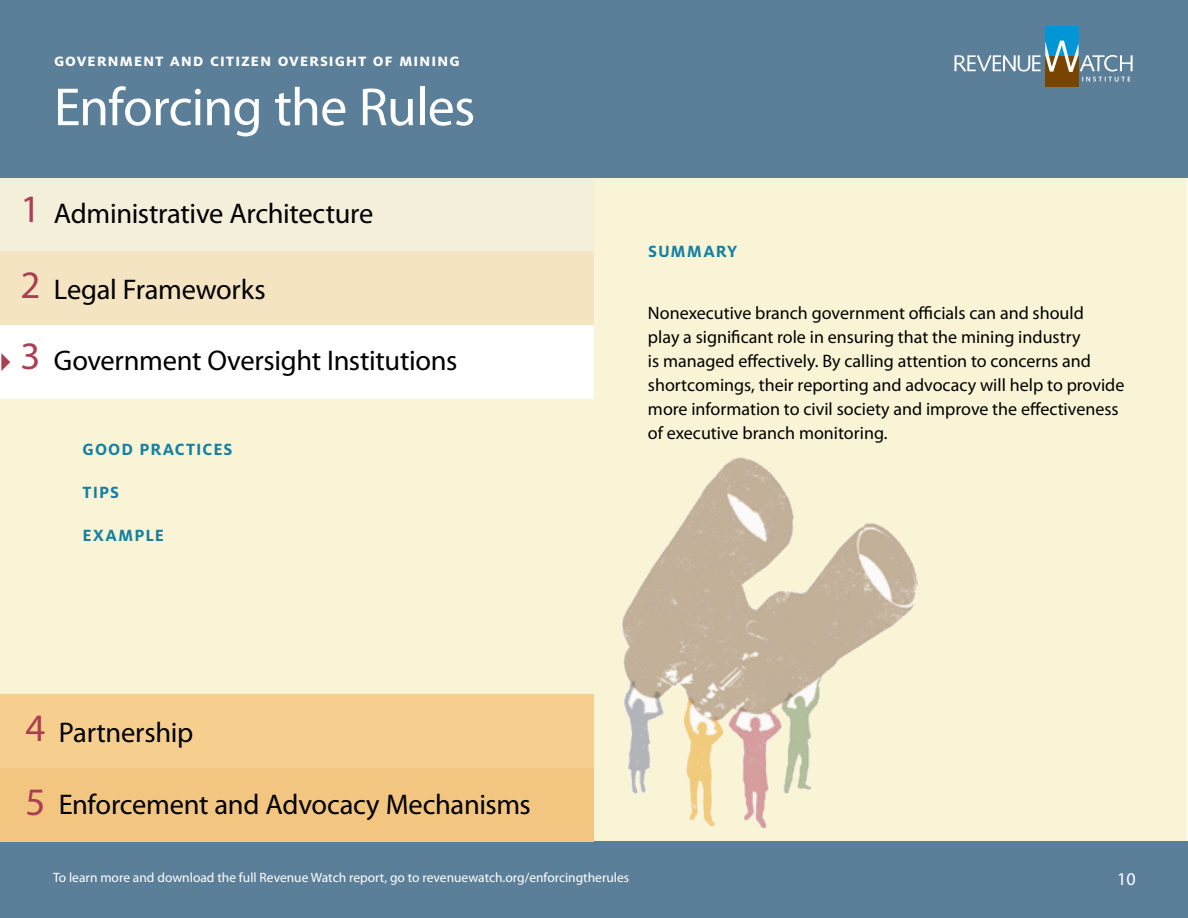
<style>
.page{position:relative;width:1188px;height:918px;background:#fff}
.page>*{position:absolute;margin:0;border:0;box-sizing:border-box;transform-origin:0 0}
.t1{font:54px "Myriad Pro";letter-spacing:-.015em;color:#fff}
.t2{font:39px/75.6px "Myriad Pro";color:#aa3f52}
.t3{font:28.5px "Myriad Pro";letter-spacing:-.015em;color:#000}
.t4{font:18px/24px "Myriad Pro";color:#000}
.t5{font:700 18px "Milo OT";letter-spacing:.04em;color:#fff}
.t6{font:700 18px "Milo OT";letter-spacing:.055em;color:#157fa4}
.t7{font:18px "Myriad Pro";color:#fff}
.t8{font:13.5px "Myriad Pro";color:#fff}
</style>
<div class="page">
<div style="left:1px;top:0;width:1186px;height:918px;background:#f8f4d5"></div>
<div style="left:0;top:0;width:1188px;height:177px;background:#5b7f99"></div>
<div style="left:1px;top:841px;width:1187px;height:77px;background:#5b7f99"></div>
<div style="left:1045px;top:26px;width:34px;height:30px;background:#0096d6"></div>
<div style="left:1045px;top:56px;width:34px;height:30px;background:#794400"></div>
<svg style="left:954px;top:41px;width:179px;height:41px"></svg>
<div style="left:1px;top:178px;width:593px;height:74px;background:#f4efdb"></div>
<div style="left:1px;top:252px;width:593px;height:73px;background:#f4e4c2"></div>
<div style="left:1px;top:325px;width:593px;height:73px;background:#fff"></div>
<div style="left:1px;top:695px;width:593px;height:73px;background:#f6cf8e"></div>
<div style="left:1px;top:768px;width:593px;height:73px;background:#f2c581"></div>
<img style="left:621px;top:457px;width:297px;height:371px">
<p class="t5" style="left:54px;top:51px;width:407px">government and citizen oversight of mining</p>
<h1 class="t1" style="left:54px;top:74px;width:423px">Enforcing the Rules</h1>
<h2 class="t2" style="left:21px;top:171px;width:22px">1<br>2</h2>
<h2 class="t2" style="left:21px;top:317px;width:22px">3</h2>
<h3 class="t3" style="left:54px;top:196px;width:321px">Administrative Architecture</h3>
<h3 class="t3" style="left:54px;top:272px;width:213px">Legal Frameworks</h3>
<h3 class="t3" style="left:54px;top:342px;width:405px">Government Oversight Institutions</h3>
<p class="t6" style="left:83px;top:439px;width:151px">GOOD PRACTICES</p>
<p class="t6" style="left:83px;top:482px;width:38px">TIPS</p>
<p class="t6" style="left:83px;top:526px;width:83px">EXAMPLE</p>
<p class="t6" style="left:648px;top:241px;width:91px">Summary</p>
<p class="t4" style="left:648px;top:300px;width:478px">Nonexecutive branch government officials can and should<br>play a significant role in ensuring that the mining industry<br>is managed effectively. By calling attention to concerns and shortcomings, their reporting and advocacy will help to provide more information to civil society and improve the effectiveness of executive branch monitoring.</p>
<h2 class="t2" style="left:25px;top:691px;width:22px;line-height:73.1px">4<br>5</h2>
<h3 class="t3" style="left:59px;top:715px;width:136px">Partnership</h3>
<h3 class="t3" style="left:59px;top:787px;width:474px">Enforcement and Advocacy Mechanisms</h3>
<p class="t8" style="left:53px;top:869px;width:578px">To learn more and download the full Revenue Watch report, go to revenuewatch.org/enforcingtherules</p>
<p class="t7" style="left:1117px;top:868px;width:20px">10</p>
</div>
